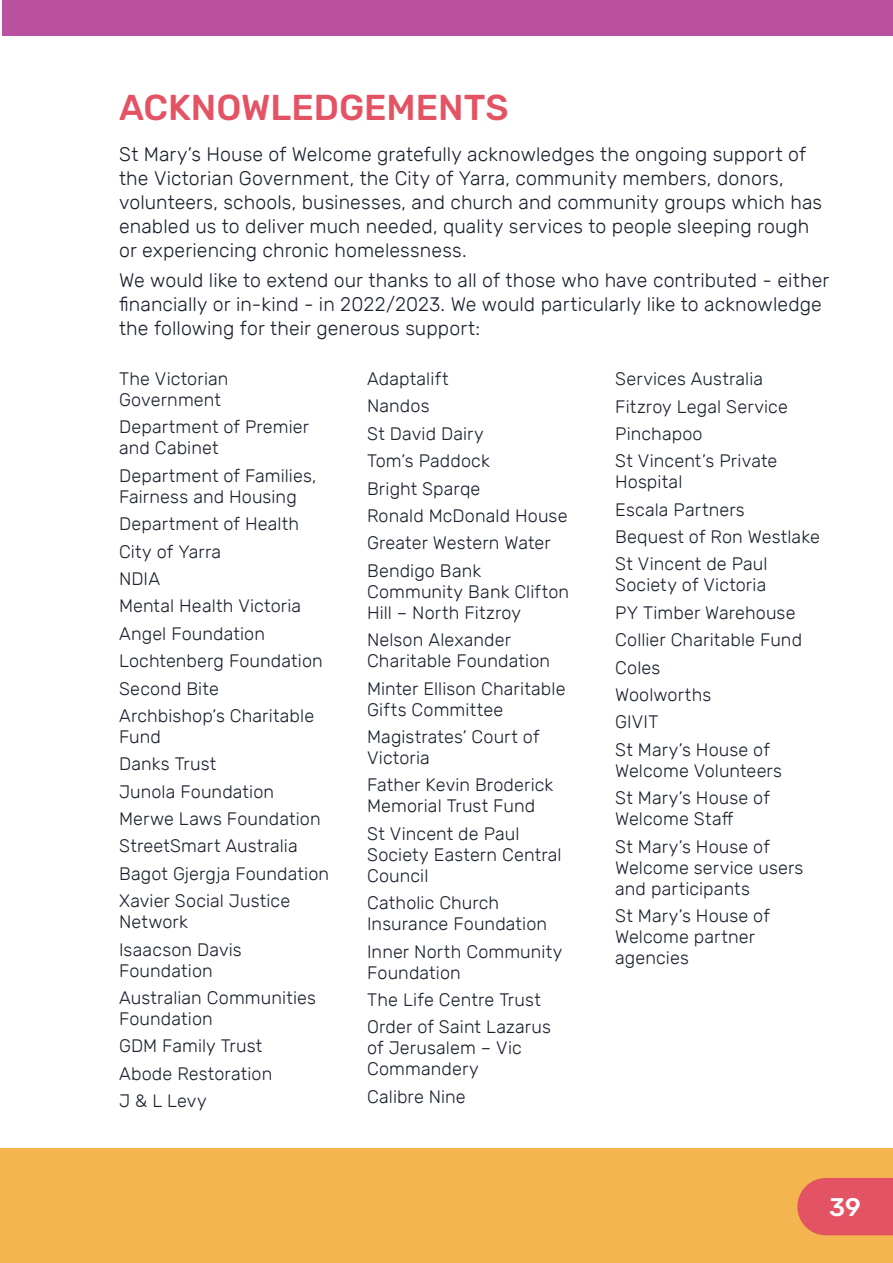
<style>
.page{position:relative;width:893px;height:1263px;background:#fff}
.page>*{position:absolute;margin:0;border:0;box-sizing:border-box;transform-origin:0 0}
.t1{font:500 36px "Rubik";color:#e45363}
.t2{font:500 25.5px "Rubik";color:#fff}
.t3{font:300 19.5px/24px "Rubik";letter-spacing:.005em;color:#1a212d}
.t4{font:300 18px/27.5px "Rubik";letter-spacing:.005em;color:#1a212d}
</style>
<div class="page">
<div style="left:0;top:1148px;width:893px;height:115px;background:#f4b550"></div>
<svg style="left:797px;top:1178px;width:96px;height:57px;background:#e55961"></svg>
<hr style="left:0;top:0;width:1px;height:36px;background:#b9519e">
<div style="left:2px;top:0;width:891px;height:36px;background:#b9519e"></div>
<h1 class="t1" style="left:119px;top:87px;width:391px">ACKNOWLEDGEMENTS</h1>
<p class="t3" style="left:119px;top:142px;width:705px">St Mary’s House of Welcome gratefully acknowledges the ongoing support of the Victorian Government, the City of Yarra, community members, donors, volunteers, schools, businesses, and church and community groups which has enabled us to deliver much needed, quality services to people sleeping rough or experiencing chronic homelessness.</p>
<p class="t3" style="left:119px;top:269px;width:712px">We would like to extend our thanks to all of those who have contributed - either financially or in-kind - in 2022/2023. We would particularly like to acknowledge the following for their generous support:</p>
<p class="t4" style="left:119px;top:369px;width:111px;line-height:21px">The Victorian<br>Government</p>
<p class="t4" style="left:119px;top:417px;width:191px;line-height:21px">Department of Premier and Cabinet</p>
<p class="t4" style="left:119px;top:466px;width:199px;line-height:21px">Department of Families,<br>Fairness and Housing</p>
<p class="t4" style="left:119px;top:511px;width:205px">Department of Health<br>City of Yarra<br>NDIA<br>Mental Health Victoria<br>Angel Foundation<br>Lochtenberg Foundation<br>Second Bite<br>Archbishop’s Charitable</p>
<p class="t4" style="left:119px;top:723px;width:212px">Fund<br>Danks Trust<br>Junola Foundation<br>Merwe Laws Foundation<br>StreetSmart Australia<br>Bagot Gjergja Foundation<br>Xavier Social Justice</p>
<p class="t4" style="left:119px;top:909px;width:124px">Network<br>Isaacson Davis</p>
<p class="t4" style="left:119px;top:957px;width:198px">Foundation<br>Australian Communities</p>
<p class="t4" style="left:119px;top:1005px;width:155px">Foundation<br>GDM Family Trust<br>Abode Restoration<br>J &amp; L Levy</p>
<p class="t4" style="left:367px;top:366px;width:202px">Adaptalift<br>Nandos<br>St David Dairy<br>Tom’s Paddock<br>Bright Sparqe<br>Ronald McDonald House<br>Greater Western Water<br>Bendigo Bank</p>
<p class="t4" style="left:367px;top:581px;width:204px;line-height:21px">Community Bank Clifton<br>Hill – North Fitzroy</p>
<p class="t4" style="left:367px;top:630px;width:185px;line-height:21px">Nelson Alexander<br>Charitable Foundation</p>
<p class="t4" style="left:367px;top:678px;width:200px;line-height:21px">Minter Ellison Charitable<br>Gifts Committee</p>
<p class="t4" style="left:367px;top:727px;width:174px;line-height:21px">Magistrates’ Court of<br>Victoria</p>
<p class="t4" style="left:367px;top:775px;width:188px;line-height:21px">Father Kevin Broderick<br>Memorial Trust Fund</p>
<p class="t4" style="left:367px;top:823px;width:196px;line-height:21px">St Vincent de Paul<br>Society Eastern Central<br>Council</p>
<p class="t4" style="left:367px;top:893px;width:182px;line-height:21px">Catholic Church<br>Insurance Foundation</p>
<p class="t4" style="left:367px;top:941px;width:197px;line-height:21px">Inner North Community<br>Foundation</p>
<p class="t4" style="left:367px;top:986px;width:185px">The Life Centre Trust<br>Order of Saint Lazarus</p>
<p class="t4" style="left:367px;top:1038px;width:156px;line-height:21px">of Jerusalem – Vic<br>Commandery</p>
<p class="t4" style="left:367px;top:1083px;width:100px">Calibre Nine</p>
<p class="t4" style="left:615px;top:366px;width:174px">Services Australia<br>Fitzroy Legal Service<br>Pinchapoo<br>St Vincent’s Private</p>
<p class="t4" style="left:615px;top:469px;width:206px">Hospital<br>Escala Partners<br>Bequest of Ron Westlake<br>St Vincent de Paul</p>
<p class="t4" style="left:615px;top:572px;width:188px">Society of Victoria<br>PY Timber Warehouse<br>Collier Charitable Fund<br>Coles<br>Woolworths<br>GIVIT<br>St Mary’s House of</p>
<p class="t4" style="left:615px;top:757px;width:168px">Welcome Volunteers<br>St Mary’s House of</p>
<p class="t4" style="left:615px;top:806px;width:156px">Welcome Staff<br>St Mary’s House of</p>
<p class="t4" style="left:615px;top:857px;width:190px;line-height:21px">Welcome service users and participants</p>
<p class="t4" style="left:615px;top:906px;width:156px;line-height:21px">St Mary’s House of<br>Welcome partner agencies</p>
<h2 class="t2" style="left:829px;top:1193px;width:33px">39</h2>
</div>
